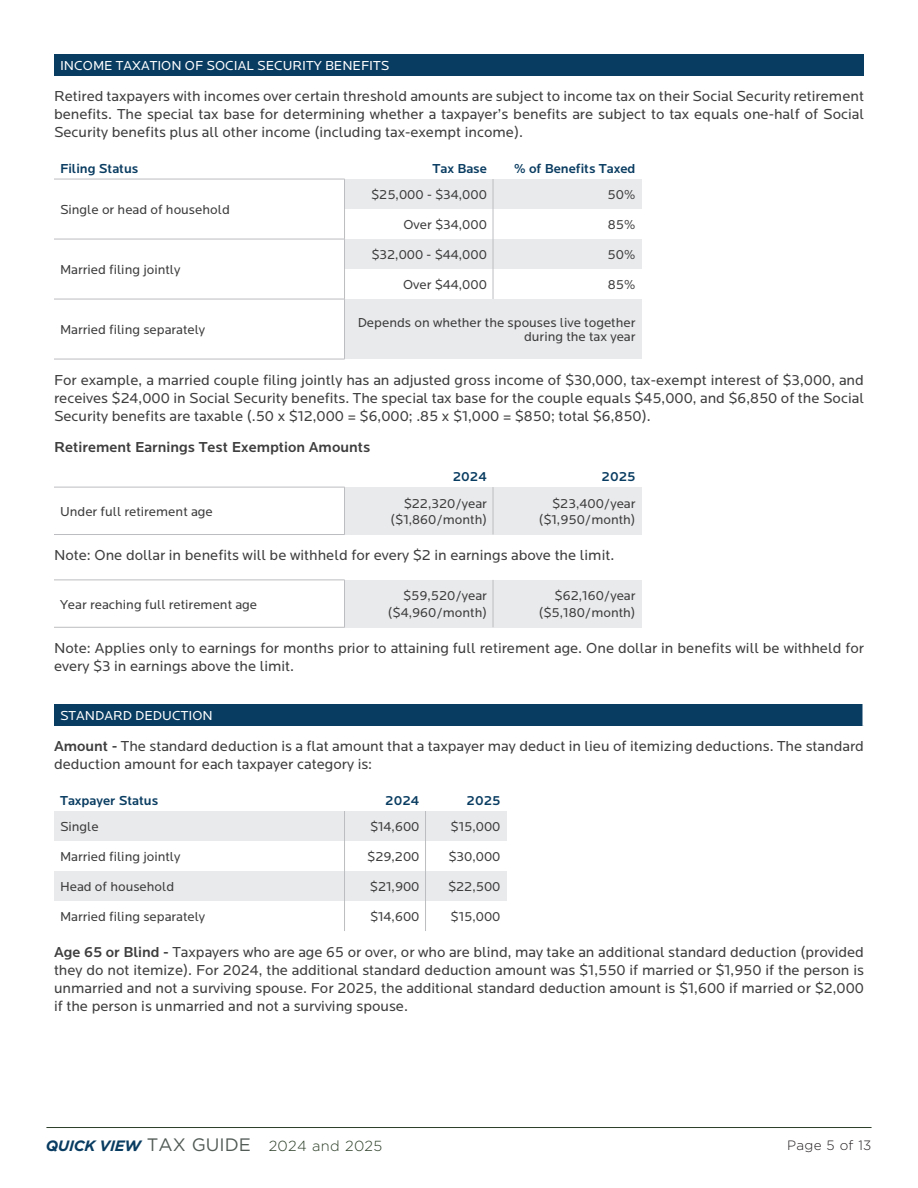
<style>
.page{position:relative;width:918px;height:1188px;background:#fff}
.page>*{position:absolute;margin:0;border:0;box-sizing:border-box;transform-origin:0 0}
.Body_p_AFTER_HEAD{font:15px/18px "Locator";color:#3e3e3f;text-align:justify}
.Body_p_AFTER_HEAD-2{font:500 15px "Locator";color:#3e3e3f}
.t1{font:300 14.55px "Gotham";letter-spacing:.02em;color:#2b3e27}
.body_p{font:13.5px/13.8px "Locator";color:#3e3e3f;text-align:right}
.Body_p_AFTER_HEAD-3{font:500 13.5px "Locator";color:#093c61}
.Body_p_AFTER_HEAD-4{font:13.5px "Locator";color:#fff}
.t2{font:300 13.5px "Gotham";letter-spacing:.02em;color:#231f20}
.s1{font-weight:500}
.s2{font-weight:700;font-style:italic;font-size:15px;color:#093c61}
.s3{font-weight:400;font-size:18px;color:#525b56}
</style>
<div class="page">
<hr style="left:46px;top:1127px;width:826px;height:1px;background:#2b3e27">
<div style="left:54px;top:54px;width:809px;height:22px;background:#093c61"></div>
<div style="left:345px;top:179px;width:148px;height:30px;background:#e9eaeb"></div>
<div style="left:493px;top:179px;width:149px;height:30px;background:#e9eaeb"></div>
<div style="left:345px;top:239px;width:148px;height:30px;background:#e9eaeb"></div>
<div style="left:493px;top:239px;width:149px;height:30px;background:#e9eaeb"></div>
<div style="left:345px;top:299px;width:297px;height:60px;background:#e9eaeb"></div>
<hr style="left:54px;top:179px;width:291px;height:1px;background:#bcbdc0">
<hr style="left:493px;top:179px;width:1px;height:30px;background:#bcbdc0">
<hr style="left:493px;top:209px;width:1px;height:30px;background:#bcbdc0">
<hr style="left:54px;top:239px;width:291px;height:1px;background:#bcbdc0">
<hr style="left:493px;top:239px;width:1px;height:30px;background:#bcbdc0">
<hr style="left:493px;top:269px;width:1px;height:30px;background:#bcbdc0">
<hr style="left:54px;top:299px;width:291px;height:1px;background:#bcbdc0">
<hr style="left:54px;top:359px;width:291px;height:1px;background:#bcbdc0">
<hr style="left:344px;top:179px;width:1px;height:30px;background:#bcbdc0">
<hr style="left:344px;top:209px;width:1px;height:30px;background:#bcbdc0">
<hr style="left:344px;top:239px;width:1px;height:30px;background:#bcbdc0">
<hr style="left:344px;top:269px;width:1px;height:30px;background:#bcbdc0">
<hr style="left:344px;top:299px;width:1px;height:60px;background:#bcbdc0">
<div style="left:345px;top:487px;width:148px;height:48px;background:#e9eaeb"></div>
<div style="left:493px;top:487px;width:149px;height:48px;background:#e9eaeb"></div>
<hr style="left:54px;top:487px;width:291px;height:1px;background:#bcbdc0">
<hr style="left:493px;top:487px;width:1px;height:48px;background:#bcbdc0">
<hr style="left:54px;top:534px;width:291px;height:1px;background:#bcbdc0">
<hr style="left:344px;top:487px;width:1px;height:47px;background:#bcbdc0">
<div style="left:345px;top:580px;width:148px;height:47px;background:#e9eaeb"></div>
<div style="left:493px;top:580px;width:149px;height:47px;background:#e9eaeb"></div>
<hr style="left:54px;top:580px;width:291px;height:1px;background:#bcbdc0">
<hr style="left:493px;top:580px;width:1px;height:47px;background:#bcbdc0">
<hr style="left:54px;top:627px;width:291px;height:1px;background:#bcbdc0">
<hr style="left:344px;top:580px;width:1px;height:47px;background:#bcbdc0">
<div style="left:54px;top:704px;width:809px;height:22px;background:#093c61"></div>
<hr style="left:862px;top:704px;width:2px;height:22px;background:#fff">
<div style="left:54px;top:811px;width:291px;height:30px;background:#e9eaeb"></div>
<div style="left:345px;top:811px;width:81px;height:30px;background:#e9eaeb"></div>
<div style="left:426px;top:811px;width:81px;height:30px;background:#e9eaeb"></div>
<div style="left:54px;top:871px;width:291px;height:30px;background:#e9eaeb"></div>
<div style="left:345px;top:871px;width:81px;height:30px;background:#e9eaeb"></div>
<div style="left:426px;top:871px;width:81px;height:30px;background:#e9eaeb"></div>
<hr style="left:425px;top:811px;width:1px;height:30px;background:#bcbdc0">
<hr style="left:425px;top:841px;width:1px;height:30px;background:#bcbdc0">
<hr style="left:425px;top:871px;width:1px;height:30px;background:#bcbdc0">
<hr style="left:425px;top:901px;width:1px;height:30px;background:#bcbdc0">
<hr style="left:344px;top:811px;width:1px;height:30px;background:#bcbdc0">
<hr style="left:344px;top:841px;width:1px;height:30px;background:#bcbdc0">
<hr style="left:344px;top:871px;width:1px;height:30px;background:#bcbdc0">
<hr style="left:344px;top:901px;width:1px;height:30px;background:#bcbdc0">
<p class="Body_p_AFTER_HEAD-4" style="left:60px;top:58px;width:331px">INCOME TAXATION OF SOCIAL SECURITY BENEFITS</p>
<p class="Body_p_AFTER_HEAD" style="left:54px;top:88px;width:812px">Retired taxpayers with incomes over certain threshold amounts are subject to income tax on their Social Security retirement benefits. The special tax base for determining whether a taxpayer’s benefits are subject to tax equals one-half of Social Security benefits plus all other income (including tax-exempt income).</p>
<p class="Body_p_AFTER_HEAD-3" style="left:60px;top:161px;width:80px">Filing Status</p>
<p class="Body_p_AFTER_HEAD-3" style="left:433px;top:161px;width:56px">Tax Base</p>
<p class="Body_p_AFTER_HEAD-3" style="left:514px;top:161px;width:123px">% of Benefits Taxed</p>
<p class="body_p" style="left:60px;top:203px;width:171px">Single or head of household</p>
<p class="body_p" style="left:371px;top:188px;width:117px">$25,000 - $34,000</p>
<p class="body_p" style="left:608px;top:188px;width:29px">50%</p>
<p class="body_p" style="left:403px;top:218px;width:85px">Over $34,000</p>
<p class="body_p" style="left:608px;top:218px;width:29px">85%</p>
<p class="body_p" style="left:60px;top:263px;width:122px">Married filing jointly</p>
<p class="body_p" style="left:371px;top:248px;width:117px">$32,000 - $44,000</p>
<p class="body_p" style="left:608px;top:248px;width:29px">50%</p>
<p class="body_p" style="left:403px;top:278px;width:85px">Over $44,000</p>
<p class="body_p" style="left:608px;top:278px;width:29px">85%</p>
<p class="body_p" style="left:60px;top:323px;width:147px">Married filing separately</p>
<p class="body_p" style="left:358px;top:316px;width:279px">Depends on whether the spouses live together during the tax year</p>
<p class="Body_p_AFTER_HEAD" style="left:54px;top:371px;width:812px">For example, a married couple filing jointly has an adjusted gross income of $30,000, tax-exempt interest of $3,000, and receives $24,000 in Social Security benefits. The special tax base for the couple equals $45,000, and $6,850 of the Social Security benefits are taxable (.50 x $12,000 = $6,000; .85 x $1,000 = $850; total $6,850).</p>
<p class="Body_p_AFTER_HEAD-2" style="left:54px;top:439px;width:318px">Retirement Earnings Test Exemption Amounts</p>
<p class="Body_p_AFTER_HEAD-3" style="left:453px;top:469px;width:36px">2024</p>
<p class="Body_p_AFTER_HEAD-3" style="left:602px;top:469px;width:35px">2025</p>
<p class="body_p" style="left:60px;top:505px;width:154px">Under full retirement age</p>
<p class="body_p" style="left:552px;top:496px;width:85px">$23,400/year</p>
<p class="body_p" style="left:539px;top:513px;width:98px">($1,950/month)</p>
<p class="Body_p_AFTER_HEAD" style="left:54px;top:546px;width:562px">Note: One dollar in benefits will be withheld for every $2 in earnings above the limit.</p>
<p class="body_p" style="left:60px;top:597px;width:199px">Year reaching full retirement age</p>
<p class="body_p" style="left:404px;top:496px;width:85px">$22,320/year</p>
<p class="body_p" style="left:391px;top:513px;width:98px">($1,860/month)</p>
<p class="body_p" style="left:555px;top:589px;width:82px">$62,160/year</p>
<p class="body_p" style="left:539px;top:606px;width:98px">($5,180/month)</p>
<p class="Body_p_AFTER_HEAD" style="left:54px;top:639px;width:812px">Note: Applies only to earnings for months prior to attaining full retirement age. One dollar in benefits will be withheld for every $3 in earnings above the limit.</p>
<p class="Body_p_AFTER_HEAD-4" style="left:60px;top:708px;width:154px">STANDARD DEDUCTION</p>
<p class="Body_p_AFTER_HEAD" style="left:54px;top:738px;width:812px"><span class="s1">Amount -</span> The standard deduction is a flat amount that a taxpayer may deduct in lieu of itemizing deductions. The standard deduction amount for each taxpayer category is:</p>
<p class="Body_p_AFTER_HEAD-3" style="left:60px;top:793px;width:100px">Taxpayer Status</p>
<p class="Body_p_AFTER_HEAD-3" style="left:385px;top:793px;width:36px">2024</p>
<p class="Body_p_AFTER_HEAD-3" style="left:467px;top:793px;width:35px">2025</p>
<p class="body_p" style="left:60px;top:820px;width:40px">Single</p>
<p class="body_p" style="left:370px;top:820px;width:51px">$14,600</p>
<p class="body_p" style="left:451px;top:820px;width:51px">$15,000</p>
<p class="body_p" style="left:60px;top:850px;width:122px">Married filing jointly</p>
<p class="body_p" style="left:367px;top:850px;width:54px">$29,200</p>
<p class="body_p" style="left:448px;top:850px;width:54px">$30,000</p>
<p class="body_p" style="left:60px;top:880px;width:116px">Head of household</p>
<p class="body_p" style="left:370px;top:880px;width:51px">$21,900</p>
<p class="body_p" style="left:448px;top:880px;width:54px">$22,500</p>
<p class="body_p" style="left:60px;top:910px;width:147px">Married filing separately</p>
<p class="body_p" style="left:370px;top:910px;width:51px">$14,600</p>
<p class="body_p" style="left:451px;top:910px;width:51px">$15,000</p>
<p class="Body_p_AFTER_HEAD" style="left:54px;top:943px;width:812px"><span class="s1">Age 65 or Blind -</span> Taxpayers who are age 65 or over, or who are blind, may take an additional standard deduction (provided they do not itemize). For 2024, the additional standard deduction amount was $1,550 if married or $1,950 if the person is unmarried and not a surviving spouse. For 2025, the additional standard deduction amount is $1,600 if married or $2,000 if the person is unmarried and not a surviving spouse.</p>
<p class="body_p" style="left:403px;top:589px;width:85px">$59,520/year</p>
<p class="body_p" style="left:388px;top:606px;width:101px">($4,960/month)</p>
<p class="t1" style="left:46px;top:1137px;width:338px"><span class="s2">QUICK VIEW</span> <span class="s3">TAX GUIDE</span> 2024 and 2025</p>
<p class="t2" style="left:787px;top:1136px;width:86px">Page 5 of 13</p>
</div>
